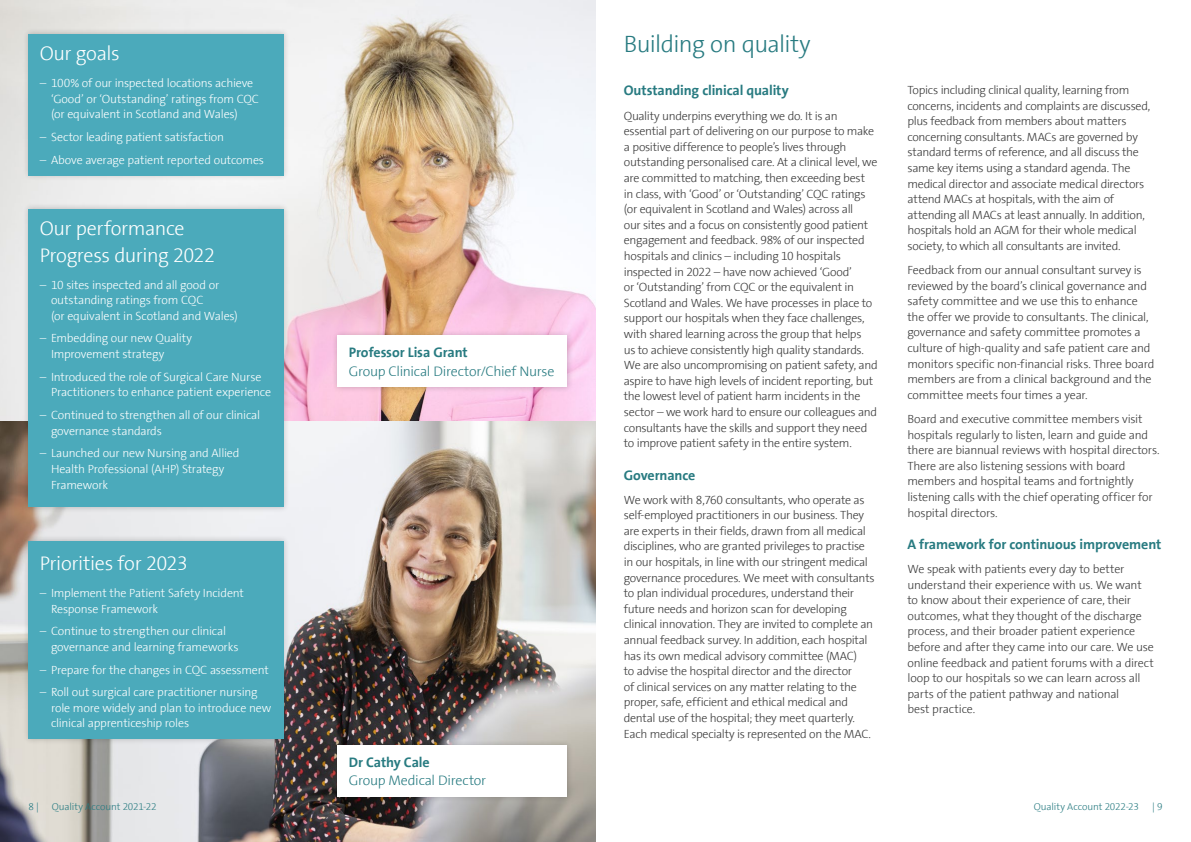
<style>
.page{position:relative;width:1191px;height:842px;background:#fff}
.page>*{position:absolute;margin:0;border:0;box-sizing:border-box;transform-origin:0 0}
.t1{font:300 24px "The Sans Spire";letter-spacing:-.03em;color:#287b81}
.t2{font:300 20px/26.4px "The Sans Spire";letter-spacing:-.02em;color:#fff}
.t3{font:700 14px "The Sans Spire";letter-spacing:-.01em;color:#287b81}
.t4{font:300 14px "The Sans Spire";letter-spacing:-.02em;color:#287b81}
.t5{font:300 12px/15.6px "The Sans Spire";letter-spacing:-.025em;color:#393939}
.t6{font:300 12px/15.6px "The Sans Spire";letter-spacing:-.015em;color:#fff}
.t7{font:300 10px "The Sans Spire";letter-spacing:-.01em;color:#287b81}
</style>
<div class="page">
<img style="left:0;top:0;width:595px;height:421px">
<img style="left:0;top:421px;width:595px;height:421px">
<div style="left:331px;top:330px;width:242px;height:63px;background:#000;opacity:.2"></div>
<div style="left:337px;top:336px;width:230px;height:51px;background:#fff"></div>
<div style="left:331px;top:739px;width:242px;height:64px;background:#000;opacity:.2"></div>
<div style="left:337px;top:745px;width:230px;height:52px;background:#fff"></div>
<div style="left:22px;top:28px;width:267px;height:153px;background:#000;opacity:.2"></div>
<div style="left:28px;top:34px;width:255px;height:141px;background:#4baabb"></div>
<div style="left:22px;top:203px;width:267px;height:310px;background:#000;opacity:.2"></div>
<div style="left:28px;top:209px;width:255px;height:298px;background:#4baabb"></div>
<div style="left:22px;top:535px;width:267px;height:210px;background:#000;opacity:.2"></div>
<div style="left:28px;top:541px;width:255px;height:198px;background:#4baabb"></div>
<h2 class="t2" style="left:40px;top:41px;width:81px">Our goals</h2>
<p class="t6" style="left:51px;top:75px;width:210px;text-indent:-11px">– 100% of our inspected locations achieve ‘Good’ or ‘Outstanding’ ratings from CQC (or equivalent in Scotland and Wales)</p>
<p class="t6" style="left:40px;top:129px;width:186px">– Sector leading patient satisfaction</p>
<p class="t6" style="left:40px;top:152px;width:226px">– Above average patient reported outcomes</p>
<h2 class="t2" style="left:40px;top:216px;width:177px">Our performance<br>Progress during 2022</h2>
<p class="t6" style="left:51px;top:277px;width:188px;text-indent:-11px">– 10 sites inspected and all good or outstanding ratings from CQC<br>(or equivalent in Scotland and Wales)</p>
<p class="t6" style="left:51px;top:331px;width:143px;text-indent:-11px">– Embedding our new Quality<br>Improvement strategy</p>
<p class="t6" style="left:51px;top:369px;width:221px;text-indent:-11px">– Introduced the role of Surgical Care Nurse<br>Practitioners to enhance patient experience</p>
<p class="t6" style="left:51px;top:407px;width:211px;text-indent:-11px">– Continued to strengthen all of our clinical governance standards</p>
<p class="t6" style="left:51px;top:446px;width:190px;text-indent:-11px">– Launched our new Nursing and Allied<br>Health Professional (AHP) Strategy<br>Framework</p>
<h2 class="t2" style="left:40px;top:550px;width:150px">Priorities for 2023</h2>
<p class="t6" style="left:51px;top:585px;width:194px;text-indent:-11px">– Implement the Patient Safety Incident<br>Response Framework</p>
<p class="t6" style="left:51px;top:624px;width:189px;text-indent:-11px">– Continue to strengthen our clinical governance and learning frameworks</p>
<p class="t6" style="left:40px;top:662px;width:231px">– Prepare for the changes in CQC assessment</p>
<p class="t6" style="left:51px;top:685px;width:222px;text-indent:-11px">– Roll out surgical care practitioner nursing role more widely and plan to introduce new clinical apprenticeship roles</p>
<p class="t3" style="left:349px;top:344px;width:121px">Professor Lisa Grant</p>
<p class="t4" style="left:349px;top:363px;width:207px">Group Clinical Director/Chief Nurse</p>
<p class="t3" style="left:349px;top:754px;width:82px">Dr Cathy Cale</p>
<p class="t4" style="left:349px;top:773px;width:139px">Group Medical Director</p>
<h1 class="t1" style="left:624px;top:30px;width:188px">Building on quality</h1>
<p class="t3" style="left:624px;top:82px;width:166px">Outstanding clinical quality</p>
<p class="t5" style="left:624px;top:108px;width:255px">Quality underpins everything we do. It is an essential part of delivering on our purpose to make a positive difference to people’s lives through outstanding personalised care. At a clinical level, we are committed to matching, then exceeding best in class, with ‘Good’ or ‘Outstanding’ CQC ratings (or equivalent in Scotland and Wales) across all<br>our sites and a focus on consistently good patient engagement and feedback. 98% of our inspected hospitals and clinics – including 10 hospitals inspected in 2022 – have now achieved ‘Good’<br>or ‘Outstanding’ from CQC or the equivalent in Scotland and Wales. We have processes in place to support our hospitals when they face challenges, with shared learning across the group that helps<br>us to achieve consistently high quality standards.<br>We are also uncompromising on patient safety, and aspire to have high levels of incident reporting, but the lowest level of patient harm incidents in the sector – we work hard to ensure our colleagues and consultants have the skills and support they need to improve patient safety in the entire system.</p>
<p class="t3" style="left:624px;top:466px;width:73px">Governance</p>
<p class="t5" style="left:624px;top:492px;width:252px">We work with 8,760 consultants, who operate as self-employed practitioners in our business. They are experts in their fields, drawn from all medical disciplines, who are granted privileges to practise in our hospitals, in line with our stringent medical governance procedures. We meet with consultants to plan individual procedures, understand their future needs and horizon scan for developing clinical innovation. They are invited to complete an annual feedback survey. In addition, each hospital has its own medical advisory committee (MAC)<br>to advise the hospital director and the director<br>of clinical services on any matter relating to the proper, safe, efficient and ethical medical and dental use of the hospital; they meet quarterly.<br>Each medical specialty is represented on the MAC.</p>
<p class="t5" style="left:907px;top:82px;width:244px">Topics including clinical quality, learning from concerns, incidents and complaints are discussed, plus feedback from members about matters concerning consultants. MACs are governed by standard terms of reference, and all discuss the same key items using a standard agenda. The medical director and associate medical directors attend MACs at hospitals, with the aim of attending all MACs at least annually. In addition, hospitals hold an AGM for their whole medical society, to which all consultants are invited.</p>
<p class="t5" style="left:907px;top:262px;width:248px">Feedback from our annual consultant survey is reviewed by the board’s clinical governance and safety committee and we use this to enhance the offer we provide to consultants. The clinical, governance and safety committee promotes a culture of high-quality and safe patient care and monitors specific non-financial risks. Three board members are from a clinical background and the committee meets four times a year.</p>
<p class="t5" style="left:907px;top:411px;width:254px">Board and executive committee members visit hospitals regularly to listen, learn and guide and there are biannual reviews with hospital directors.<br>There are also listening sessions with board members and hospital teams and fortnightly listening calls with the chief operating officer for hospital directors.</p>
<p class="t3" style="left:907px;top:536px;width:255px">A framework for continuous improvement</p>
<p class="t5" style="left:907px;top:561px;width:248px">We speak with patients every day to better understand their experience with us. We want to know about their experience of care, their outcomes, what they thought of the discharge process, and their broader patient experience before and after they came into our care. We use online feedback and patient forums with a direct loop to our hospitals so we can learn across all parts of the patient pathway and national<br>best practice.</p>
<p class="t7" style="left:28px;top:801px;width:12px">8 |</p>
<p class="t7" style="left:52px;top:801px;width:106px">Quality Account 2021-22</p>
<p class="t7" style="left:1034px;top:801px;width:107px">Quality Account 2022-23</p>
<p class="t7" style="left:1152px;top:801px;width:12px">| 9</p>
</div>
